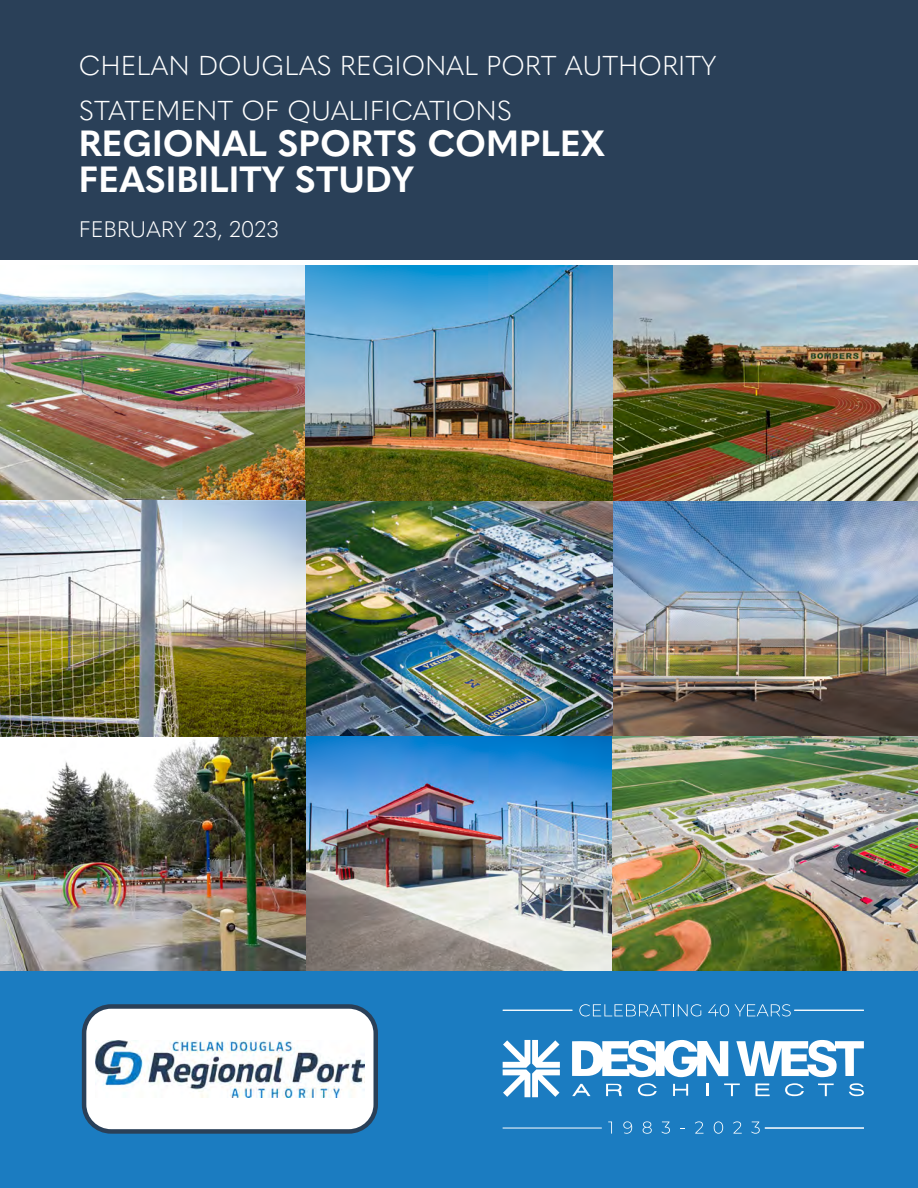
<style>
.page{position:relative;width:918px;height:1188px;background:#fff}
.page>*{position:absolute;margin:0;border:0;box-sizing:border-box;transform-origin:0 0}
.t1{font:700 36px/36px "Quasimoda";color:#fff}
.t2{font:300 27px "Quasimoda";color:#fff}
.t3{font:300 22.2px "Quasimoda";color:#fff}
</style>
<div class="page">
<img style="left:0;top:265px;width:918px;height:707px">
<div style="left:0;top:0;width:918px;height:259px;background:#2a4058"></div>
<div style="left:0;top:972px;width:918px;height:216px;background:#1b7cc1"></div>
<div style="left:84px;top:1006px;width:292px;height:125px;background:#fff;border-radius:27px"></div>
<div style="left:82px;top:1004px;width:296px;height:130px;border:4px solid #2a4058;border-radius:27px"></div>
<svg style="left:503px;top:1040px;width:57px;height:57px"></svg>
<svg style="left:572px;top:1040px;width:156px;height:37px"></svg>
<svg style="left:736px;top:1040px;width:128px;height:37px"></svg>
<svg style="left:572px;top:1084px;width:19px;height:12px"></svg>
<svg style="left:606px;top:1084px;width:16px;height:12px"></svg>
<svg style="left:638px;top:1083px;width:19px;height:13px"></svg>
<svg style="left:673px;top:1084px;width:15px;height:12px"></svg>
<svg style="left:706px;top:1084px;width:3px;height:12px"></svg>
<svg style="left:724px;top:1084px;width:16px;height:12px"></svg>
<svg style="left:756px;top:1084px;width:14px;height:12px"></svg>
<svg style="left:849px;top:1083px;width:15px;height:13px"></svg>
<svg style="left:785px;top:1083px;width:19px;height:13px"></svg>
<svg style="left:818px;top:1084px;width:16px;height:12px"></svg>
<svg style="left:608px;top:1122px;width:4px;height:12px"></svg>
<svg style="left:623px;top:1121px;width:9px;height:13px"></svg>
<svg style="left:643px;top:1121px;width:9px;height:13px"></svg>
<svg style="left:661px;top:1122px;width:9px;height:12px"></svg>
<svg style="left:695px;top:1121px;width:9px;height:13px"></svg>
<svg style="left:714px;top:1121px;width:9px;height:13px"></svg>
<svg style="left:733px;top:1121px;width:9px;height:13px"></svg>
<svg style="left:751px;top:1122px;width:9px;height:12px"></svg>
<svg style="left:579px;top:1004px;width:122px;height:12px"></svg>
<svg style="left:708px;top:1004px;width:21px;height:12px"></svg>
<svg style="left:735px;top:1004px;width:56px;height:12px"></svg>
<hr style="left:503px;top:1010px;width:69px;height:1px;background:#fff">
<hr style="left:794px;top:1010px;width:70px;height:1px;background:#fff">
<hr style="left:503px;top:1128px;width:99px;height:1px;background:#fff">
<hr style="left:765px;top:1128px;width:99px;height:1px;background:#fff">
<img style="left:95px;top:1040px;width:270px;height:57px">
<p class="t2" style="left:79px;top:45px;width:639px">CHELAN DOUGLAS REGIONAL PORT AUTHORITY</p>
<p class="t2" style="left:79px;top:90px;width:435px">STATEMENT OF QUALIFICATIONS</p>
<p class="t1" style="left:79px;top:123px;width:528px">REGIONAL SPORTS COMPLEX<br>FEASIBILITY STUDY</p>
<p class="t3" style="left:79px;top:212px;width:201px">FEBRUARY 23, 2023</p>
</div>
